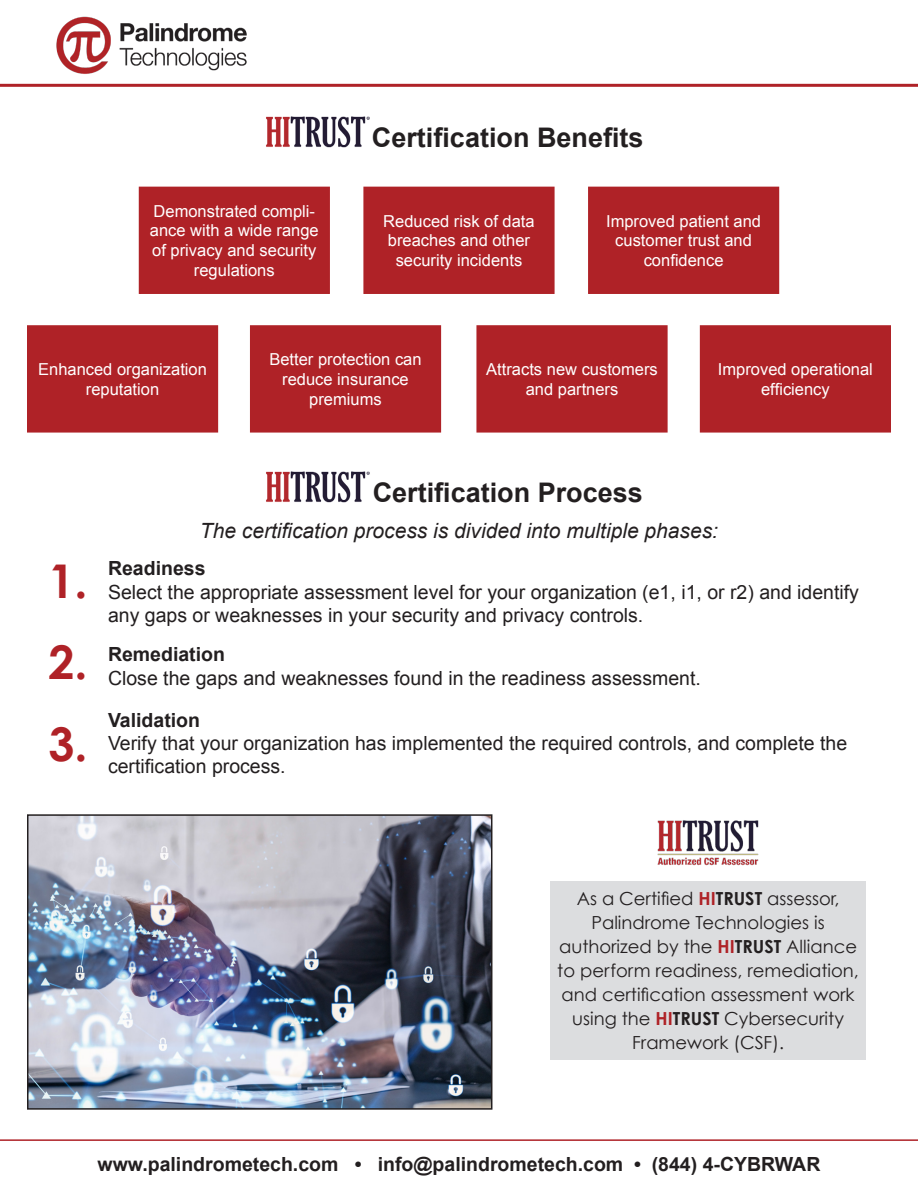
<style>
.page{position:relative;width:918px;height:1188px;background:#fff}
.page>*{position:absolute;margin:0;border:0;box-sizing:border-box;transform-origin:0 0}
.t1{font:700 46.5px "Century Gothic";color:#af2227}
.t2{font:700 27px "Arial";color:#231f20}
.t3{font:italic 21px "Arial";color:#231f20}
.t4{font:19.5px/23.4px "Arial";color:#231f20}
.t5{font:700 19.5px "Arial";color:#231f20}
.t6{font:18px/24px "Century Gothic";color:#231f20;text-align:center}
.t7{font:16.5px/19.8px "Arial";color:#fff;text-align:center}
.s1{font-weight:700}
.s2{font-weight:700;color:#af2227}
</style>
<div class="page">
<div style="left:550px;top:881px;width:316px;height:178px;background:#dcdddf"></div>
<div style="left:140px;top:187px;width:189px;height:106px;background:#af2227"></div>
<div style="left:139px;top:187px;width:191px;height:107px;border:2px solid #af2227"></div>
<img style="left:30px;top:817px;width:459px;height:290px">
<div style="left:27px;top:814px;width:465px;height:296px;border:2px solid #231f20"></div>
<div style="left:364px;top:187px;width:190px;height:106px;background:#af2227"></div>
<div style="left:363px;top:187px;width:192px;height:107px;border:2px solid #af2227"></div>
<div style="left:589px;top:187px;width:189px;height:106px;background:#af2227"></div>
<div style="left:588px;top:187px;width:191px;height:107px;border:2px solid #af2227"></div>
<hr style="left:0;top:84px;width:918px;height:3px;background:#af2227">
<img style="left:39px;top:16px;width:225px;height:68px">
<div style="left:28px;top:326px;width:189px;height:106px;background:#af2227"></div>
<div style="left:27px;top:325px;width:191px;height:108px;border:2px solid #af2227"></div>
<div style="left:251px;top:326px;width:189px;height:106px;background:#af2227"></div>
<div style="left:250px;top:325px;width:191px;height:108px;border:2px solid #af2227"></div>
<div style="left:477px;top:326px;width:190px;height:106px;background:#af2227"></div>
<div style="left:476px;top:325px;width:192px;height:108px;border:2px solid #af2227"></div>
<div style="left:701px;top:326px;width:189px;height:106px;background:#af2227"></div>
<div style="left:700px;top:325px;width:191px;height:108px;border:2px solid #af2227"></div>
<hr style="left:0;top:1139px;width:918px;height:2px;background:#af2227">
<img style="left:266px;top:471px;width:104px;height:32px">
<img style="left:266px;top:116px;width:104px;height:32px">
<img style="left:657px;top:820px;width:102px;height:46px">
<p class="t7" style="left:150px;top:201px;width:170px;text-align:left">Demonstrated compli&shy;ance with a wide range of privacy and security</p>
<p class="t7" style="left:194px;top:260px;width:82px">regulations</p>
<p class="t2" style="left:372px;top:120px;width:273px">Certification Benefits</p>
<p class="t7" style="left:383px;top:211px;width:153px">Reduced risk of data breaches and other security incidents</p>
<p class="t7" style="left:606px;top:211px;width:157px">Improved patient and customer trust and confidence</p>
<p class="t7" style="left:38px;top:359px;width:170px">Enhanced organization reputation</p>
<p class="t7" style="left:269px;top:349px;width:154px">Better protection can reduce insurance premiums</p>
<p class="t7" style="left:486px;top:359px;width:173px">Attracts new customers and partners</p>
<p class="t7" style="left:718px;top:359px;width:156px">Improved operational efficiency</p>
<p class="t1" style="left:49px;top:552px;width:41px">1.</p>
<p class="t1" style="left:49px;top:633px;width:41px">2.</p>
<p class="t1" style="left:49px;top:715px;width:41px">3.</p>
<p class="t2" style="left:373px;top:475px;width:272px">Certification Process</p>
<p class="t3" style="left:200px;top:518px;width:520px">The certification process is divided into multiple phases:</p>
<p class="t5" style="left:108px;top:556px;width:99px">Readiness</p>
<p class="t4" style="left:108px;top:580px;width:753px">Select the appropriate assessment level for your organization (e1, i1, or r2) and identify any gaps or weaknesses in your security and privacy controls.</p>
<p class="t5" style="left:108px;top:642px;width:119px">Remediation</p>
<p class="t4" style="left:108px;top:666px;width:594px">Close the gaps and weaknesses found in the readiness assessment.</p>
<p class="t4" style="left:108px;top:708px;width:741px"><span class="s1">Validation<br></span>Verify that your organization has implemented the required controls, and complete the certification process.</p>
<p class="t6" style="left:557px;top:886px;width:303px">As a Certified <span class="s2">HI</span><span class="s1">TRUST</span> assessor,<br>Palindrome Technologies is authorized by the <span class="s2">HI</span><span class="s1">TRUST</span> Alliance to perform readiness, remediation, and certification assessment work using the <span class="s2">HI</span><span class="s1">TRUST</span> Cybersecurity<br>Framework (CSF).</p>
<p class="t5" style="left:98px;top:1151px;width:724px">www.palindrometech.com • info@palindrometech.com • (844) 4-CYBRWAR</p>
</div>
